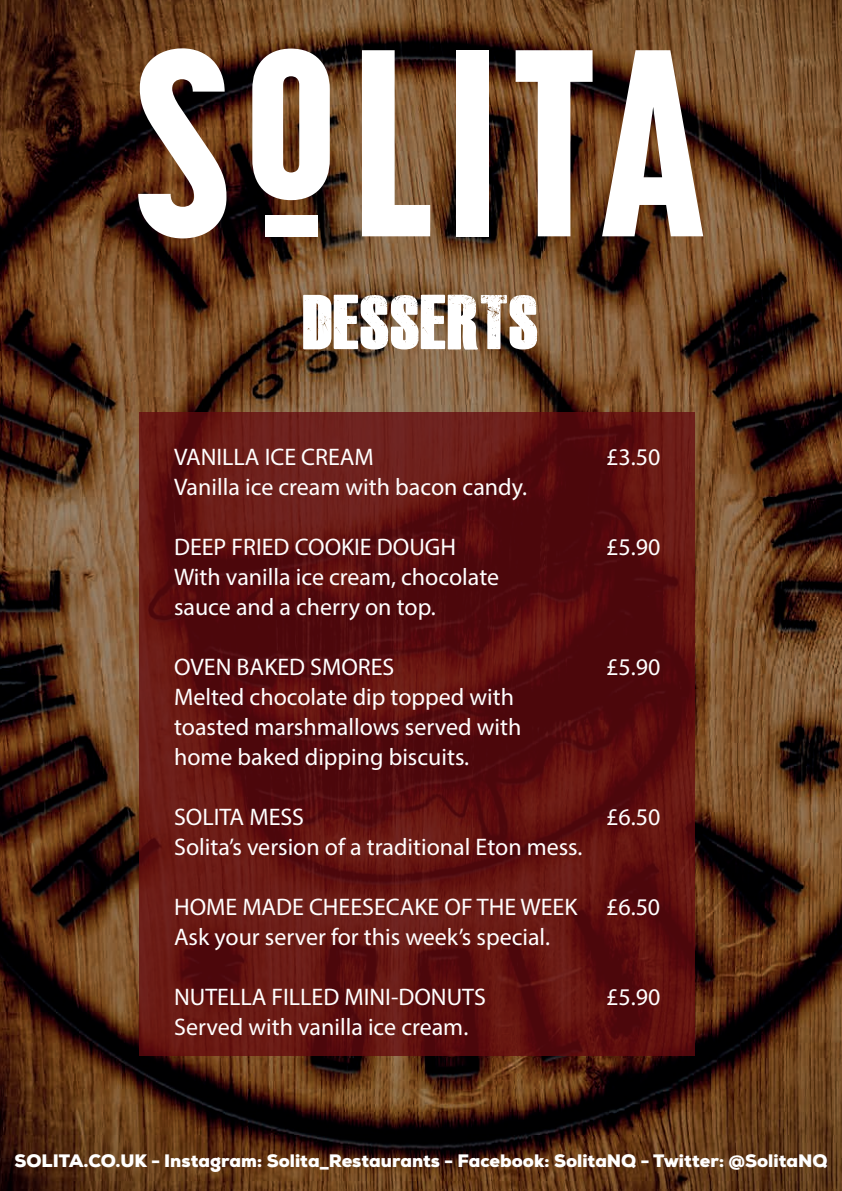
<style>
.page{position:relative;width:842px;height:1191px;background:#fff}
.page>*{position:absolute;margin:0;border:0;box-sizing:border-box;transform-origin:0 0}
.t1{font:53.4px "Dead Kansas";color:#fff}
.t2{font:24px/30px "Myriad Pro";color:#fff}
.t3{font:900 18px "Nexa";color:#fff}
</style>
<div class="page">
<img style="left:0;top:0;width:842px;height:1191px">
<svg style="left:139px;top:412px;width:555px;height:643px;background:#5d1110"></svg>
<svg style="left:138px;top:48px;width:88px;height:190px"></svg>
<svg style="left:252px;top:49px;width:78px;height:151px"></svg>
<svg style="left:362px;top:50px;width:68px;height:186px"></svg>
<div style="left:456px;top:50px;width:33px;height:186px;background:#fff"></div>
<svg style="left:516px;top:50px;width:76px;height:186px"></svg>
<svg style="left:602px;top:50px;width:101px;height:186px"></svg>
<div style="left:265px;top:215px;width:52px;height:21px;background:#fff"></div>
<h1 class="t1" style="left:303px;top:295px;width:238px">DESSERTS</h1>
<p class="t2" style="left:174px;top:441px;width:201px">VANILLA ICE CREAM</p>
<p class="t2" style="left:606px;top:441px;width:56px">£3.50</p>
<p class="t2" style="left:174px;top:471px;width:355px">Vanilla ice cream with bacon candy.</p>
<p class="t2" style="left:174px;top:531px;width:284px">DEEP FRIED COOKIE DOUGH</p>
<p class="t2" style="left:606px;top:531px;width:56px">£5.90</p>
<p class="t2" style="left:174px;top:561px;width:327px">With vanilla ice cream, chocolate sauce and a cherry on top.</p>
<p class="t2" style="left:174px;top:651px;width:222px">OVEN BAKED SMORES</p>
<p class="t2" style="left:606px;top:651px;width:56px">£5.90</p>
<p class="t2" style="left:174px;top:681px;width:349px">Melted chocolate dip topped with toasted marshmallows served with home baked dipping biscuits.</p>
<p class="t2" style="left:174px;top:801px;width:132px">SOLITA MESS</p>
<p class="t2" style="left:606px;top:801px;width:56px">£6.50</p>
<p class="t2" style="left:174px;top:831px;width:410px">Solita’s version of a traditional Eton mess.</p>
<p class="t2" style="left:174px;top:891px;width:488px">HOME MADE CHEESECAKE OF THE WEEK £6.50<br>Ask your server for this week’s special.</p>
<p class="t2" style="left:174px;top:981px;width:313px">NUTELLA FILLED MINI-DONUTS</p>
<p class="t2" style="left:606px;top:981px;width:56px">£5.90</p>
<p class="t2" style="left:174px;top:1011px;width:296px">Served with vanilla ice cream.</p>
<p class="t3" style="left:14px;top:1149px;width:814px">SOLITA.CO.UK - Instagram: Solita_Restaurants - Facebook: SolitaNQ - Twitter: @SolitaNQ</p>
</div>
